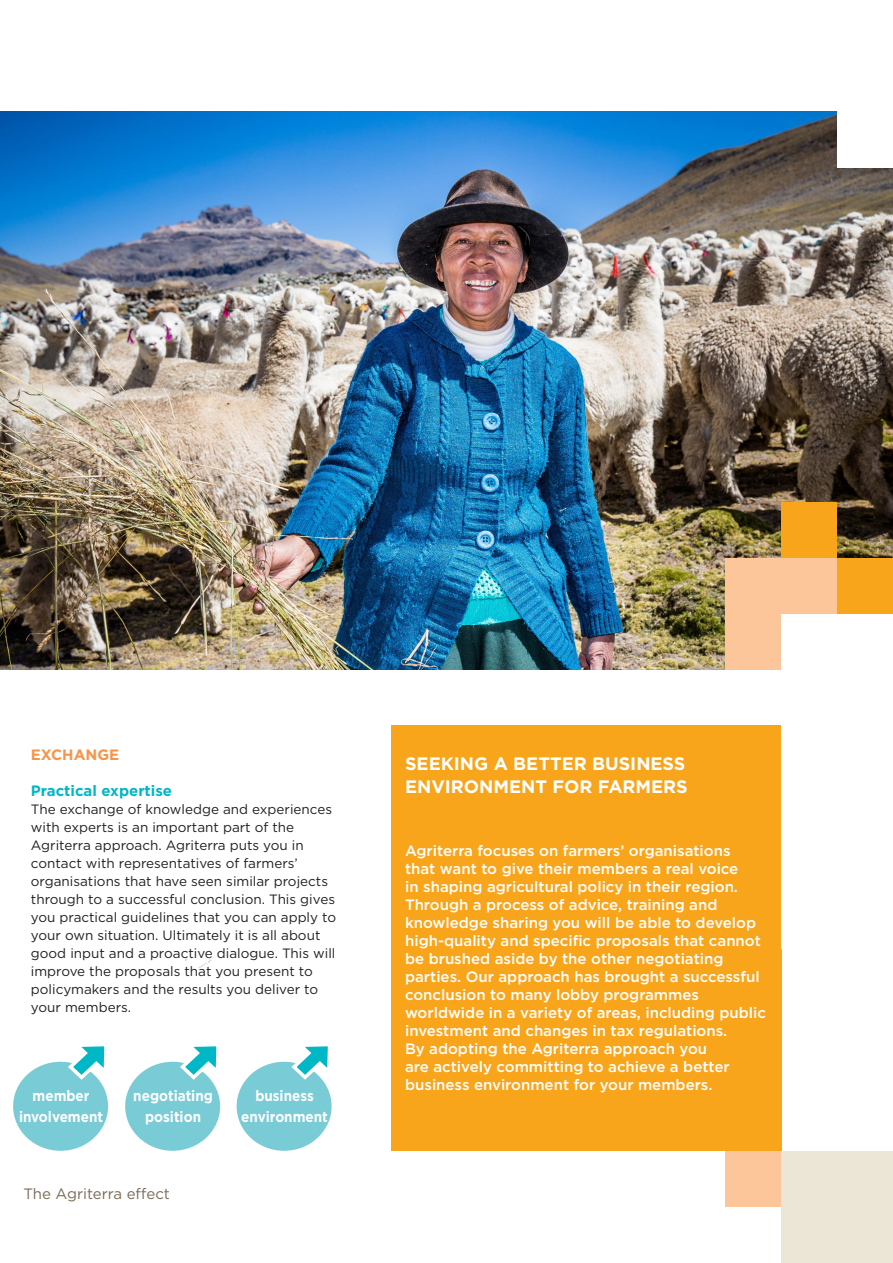
<style>
.page{position:relative;width:893px;height:1263px;background:#fff}
.page>*{position:absolute;margin:0;border:0;box-sizing:border-box;transform-origin:0 0}
.t1{font:700 18px/22.5px "Gotham";color:#fff}
.t2{font:500 15px/18px "Gotham";color:#fff}
.body{font:700 15px/21px "Gotham";color:#fff;text-align:center;scale:.9 1}
.t3{font:700 15px "Gotham";color:#00b7c5}
.t4{font:15px "Gotham";color:#7b6a56}
.t5{font:700 15px "Gotham";color:#f79447}
.t6{font:13.5px/18px "Gotham";color:#231f20}
</style>
<div class="page">
<div style="left:391px;top:726px;width:390px;height:425px;background:#f9a51b"></div>
<div style="left:11px;top:1060px;width:99px;height:92px;background:#79cbd5;border-radius:50%"></div>
<div style="left:10px;top:1058px;width:102px;height:96px;border:4px solid #fff;border-radius:50%"></div>
<svg style="left:65px;top:1046px;width:40px;height:36px"></svg>
<div style="left:123px;top:1060px;width:99px;height:92px;background:#79cbd5;border-radius:50%"></div>
<div style="left:122px;top:1058px;width:102px;height:96px;border:4px solid #fff;border-radius:50%"></div>
<svg style="left:177px;top:1046px;width:40px;height:36px"></svg>
<div style="left:235px;top:1060px;width:98px;height:92px;background:#79cbd5;border-radius:50%"></div>
<div style="left:233px;top:1058px;width:102px;height:96px;border:4px solid #fff;border-radius:50%"></div>
<svg style="left:289px;top:1046px;width:39px;height:36px"></svg>
<div style="left:725px;top:1151px;width:56px;height:56px;background:#fcc69a"></div>
<img style="left:0;top:112px;width:893px;height:558px">
<div style="left:725px;top:558px;width:112px;height:112px;background:#fcc69a"></div>
<div style="left:781px;top:1151px;width:112px;height:112px;background:#ece6d7"></div>
<div style="left:837px;top:96px;width:55px;height:71px;background:#fff"></div>
<div style="left:837px;top:558px;width:56px;height:56px;background:#f9a51b"></div>
<div style="left:781px;top:502px;width:56px;height:56px;background:#f9a51b"></div>
<div style="left:782px;top:614px;width:111px;height:56px;background:#fff"></div>
<svg style="left:198px;top:957px;width:14px;height:11px"></svg>
<p class="t5" style="left:31px;top:744px;width:90px">EXCHANGE</p>
<p class="t3" style="left:31px;top:780px;width:143px">Practical expertise</p>
<p class="t6" style="left:31px;top:799px;width:307px">The exchange of knowledge and experiences with experts is an important part of the Agriterra approach. Agriterra puts you in contact with representatives of farmers’ organisations that have seen similar projects through to a successful conclusion. This gives you practical guidelines that you can apply to your own situation. Ultimately it is all about good input and a proactive dialogue. This will improve the proposals that you present to policymakers and the results you deliver to your members.</p>
<p class="body" style="left:19px;top:1085px;width:95px">member involvement</p>
<p class="body" style="left:133px;top:1085px;width:90px">negotiating position</p>
<p class="body" style="left:241px;top:1085px;width:98px">business environment</p>
<p class="t4" style="left:23px;top:1184px;width:148px">The Agriterra effect</p>
<p class="t1" style="left:405px;top:752px;width:284px">SEEKING A BETTER BUSINESS<br>ENVIRONMENT FOR FARMERS</p>
<p class="t2" style="left:405px;top:841px;width:362px">Agriterra focuses on farmers’ organisations<br>that want to give their members a real voice<br>in shaping agricultural policy in their region.<br>Through a process of advice, training and knowledge sharing you will be able to develop high-quality and specific proposals that cannot be brushed aside by the other negotiating parties. Our approach has brought a successful conclusion to many lobby programmes worldwide in a variety of areas, including public investment and changes in tax regulations.<br>By adopting the Agriterra approach you<br>are actively committing to achieve a better business environment for your members.</p>
</div>
